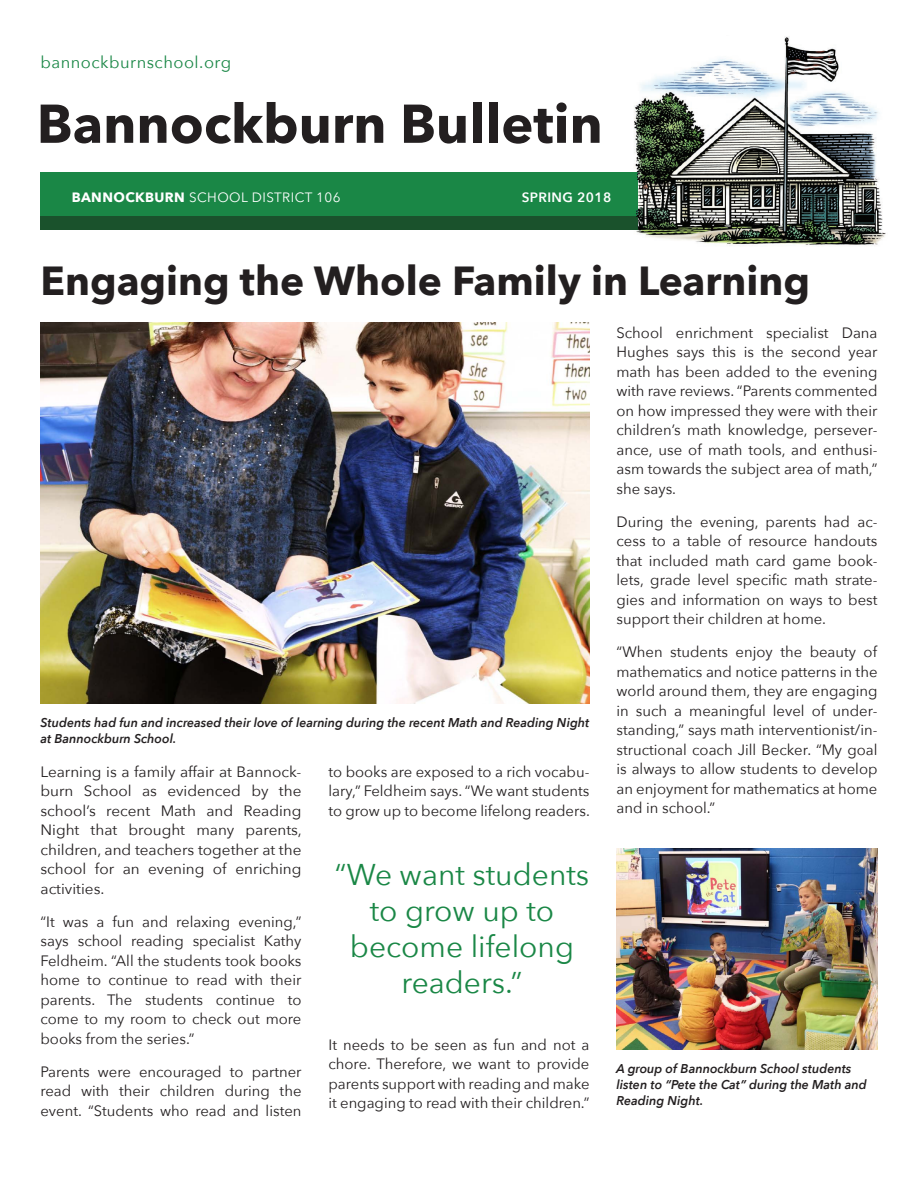
<style>
.page{position:relative;width:918px;height:1188px;background:#fff}
.page>*{position:absolute;margin:0;border:0;box-sizing:border-box;transform-origin:0 0}
.t1{font:700 54px "Avenir Next";color:#231f20}
.t2{font:700 40.5px "Avenir Next";color:#231f20}
.t3{font:30px/36px "Avenir Next";color:#1a8746;text-align:center}
.t4{font:16.5px "Avenir Next";letter-spacing:.03em;color:#1a8746}
.t5{font:15px/19.5px "Avenir Next";color:#231f20;text-align:justify}
.t6{font:13.5px "Avenir Next";letter-spacing:.03em;color:#fff}
.t7{font:600 13.5px "Avenir Next";letter-spacing:.03em;color:#fff}
.t8{font:italic 600 12.75px/15.8px "Avenir Next";color:#231f20}
.s1{font-weight:700}
</style>
<div class="page">
<div style="left:40px;top:172px;width:598px;height:58px;background:#1a8746"></div>
<div style="left:40px;top:216px;width:598px;height:14px;background:#1a522c"></div>
<img style="left:40px;top:323px;width:550px;height:381px">
<img style="left:634px;top:36px;width:252px;height:210px">
<img style="left:616px;top:849px;width:262px;height:201px">
<p class="t4" style="left:40px;top:48px;width:192px">bannockburnschool.org</p>
<h1 class="t1" style="left:37px;top:77px;width:568px">Bannockburn Bulletin</h1>
<p class="t6" style="left:72px;top:186px;width:270px"><span class="s1">BANNOCKBURN</span> SCHOOL DISTRICT 106</p>
<p class="t7" style="left:522px;top:186px;width:91px">SPRING 2018</p>
<h2 class="t2" style="left:40px;top:246px;width:771px">Engaging the Whole Family in Learning</h2>
<p class="t8" style="left:40px;top:714px;width:551px">Students had fun and increased their love of learning during the recent Math and Reading Night at Bannockburn School.</p>
<p class="t5" style="left:40px;top:761px;width:263px">Learning is a family affair at Bannock&shy;burn School as evidenced by the school’s recent Math and Reading Night that brought many parents, children, and teachers together at the school for an evening of enriching activities.</p>
<p class="t5" style="left:40px;top:911px;width:263px">“It was a fun and relaxing evening,” says school reading specialist Kathy Feldheim. “All the students took books home to continue to read with their parents. The students continue to come to my room to check out more books from the series.”</p>
<p class="t5" style="left:40px;top:1061px;width:263px">Parents were encouraged to partner read with their children during the event. “Students who read and listen</p>
<p class="t5" style="left:328px;top:761px;width:263px">to books are exposed to a rich vocabu&shy;lary,” Feldheim says. “We want students to grow up to become lifelong readers.</p>
<h3 class="t3" style="left:335px;top:855px;width:256px">“We want students to grow up to become lifelong readers.”</h3>
<p class="t5" style="left:328px;top:1034px;width:263px">It needs to be seen as fun and not a chore. Therefore, we want to provide parents support with reading and make it engaging to read with their children.”</p>
<p class="t5" style="left:616px;top:322px;width:263px">School enrichment specialist Dana Hughes says this is the second year math has been added to the evening with rave reviews. “Parents commented on how impressed they were with their children’s math knowledge, persever&shy;ance, use of math tools, and enthusi&shy;asm towards the subject area of math,” she says.</p>
<p class="t5" style="left:616px;top:511px;width:263px">During the evening, parents had ac&shy;cess to a table of resource handouts that included math card game book&shy;lets, grade level specific math strate&shy;gies and information on ways to best support their children at home.</p>
<p class="t5" style="left:616px;top:642px;width:263px">“When students enjoy the beauty of mathematics and notice patterns in the world around them, they are engaging in such a meaningful level of under&shy;standing,” says math interventionist/in&shy;structional coach Jill Becker. “My goal is always to allow students to develop an enjoyment for mathematics at home and in school.”</p>
<p class="t8" style="left:616px;top:1061px;width:252px">A group of Bannockburn School students listen to “Pete the Cat” during the Math and<br>Reading Night.</p>
</div>
